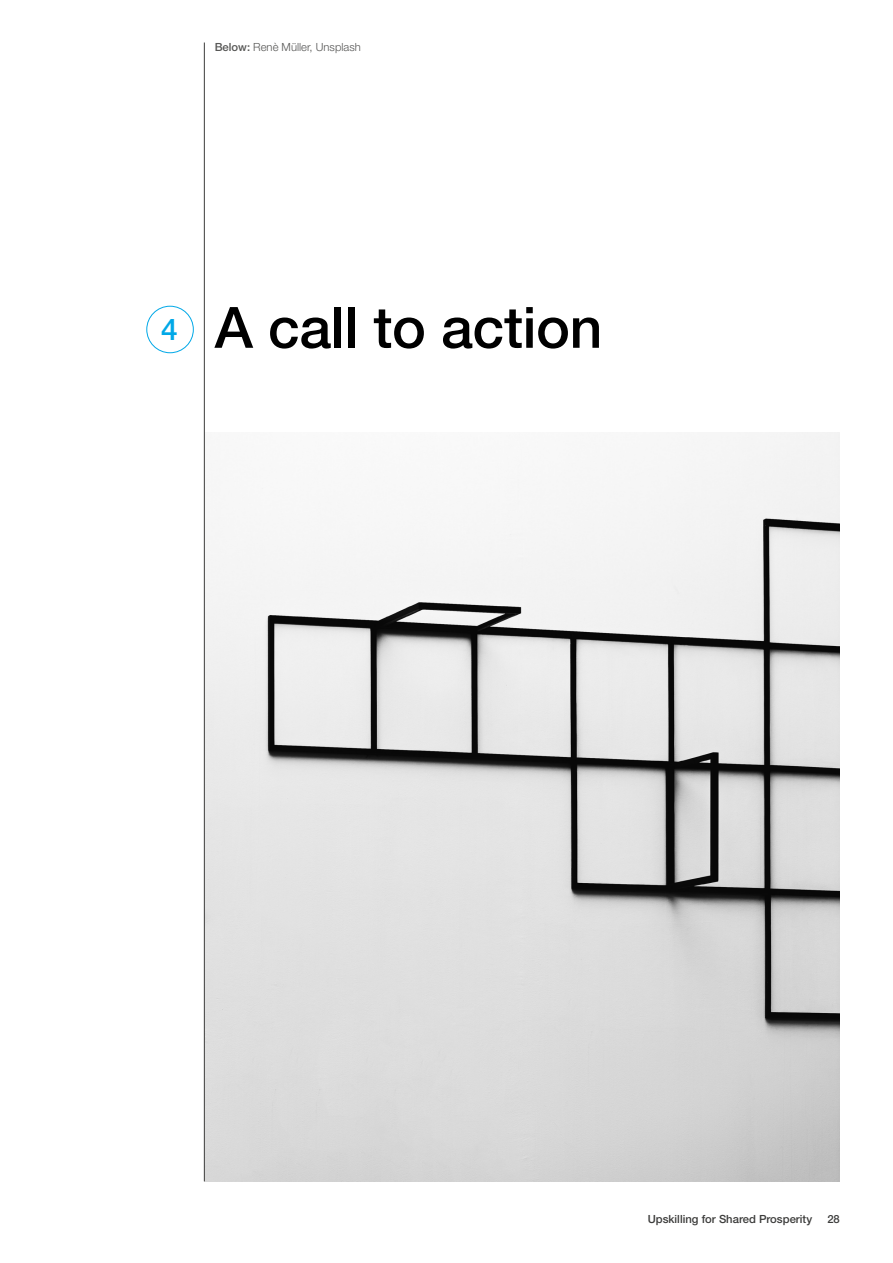
<style>
.page{position:relative;width:893px;height:1263px;background:#fff}
.page>*{position:absolute;margin:0;border:0;box-sizing:border-box;transform-origin:0 0}
.t1{font:500 57px "Helvetica Neue LT Pro";letter-spacing:-.005em;color:#000}
.t2{font:500 11.25px "Helvetica Neue LT Pro";color:#3c3c3b}
.t3{font:300 11.25px "Helvetica Neue LT Pro";color:#575756}
.s1{font-weight:500}
.s2{font-size:30px;color:#00a8e7}
</style>
<div class="page">
<img style="left:205px;top:433px;width:635px;height:748px">
<div style="left:147px;top:306px;width:47px;height:47px;border:1px solid #00a8e7;border-radius:50%"></div>
<hr style="left:204px;top:43px;width:1px;height:1138px;background:#3c3c3b">
<p class="t3" style="left:215px;top:40px;width:148px"><span class="s1">Below:</span> Renè Müller, Unsplash</p>
<h1 class="t1" style="left:161px;top:293px;width:443px"><span class="s2">4</span> A call to action</h1>
<p class="t2" style="left:648px;top:1212px;width:166px">Upskilling for Shared Prosperity</p>
<p class="t2" style="left:827px;top:1212px;width:14px">28</p>
</div>
